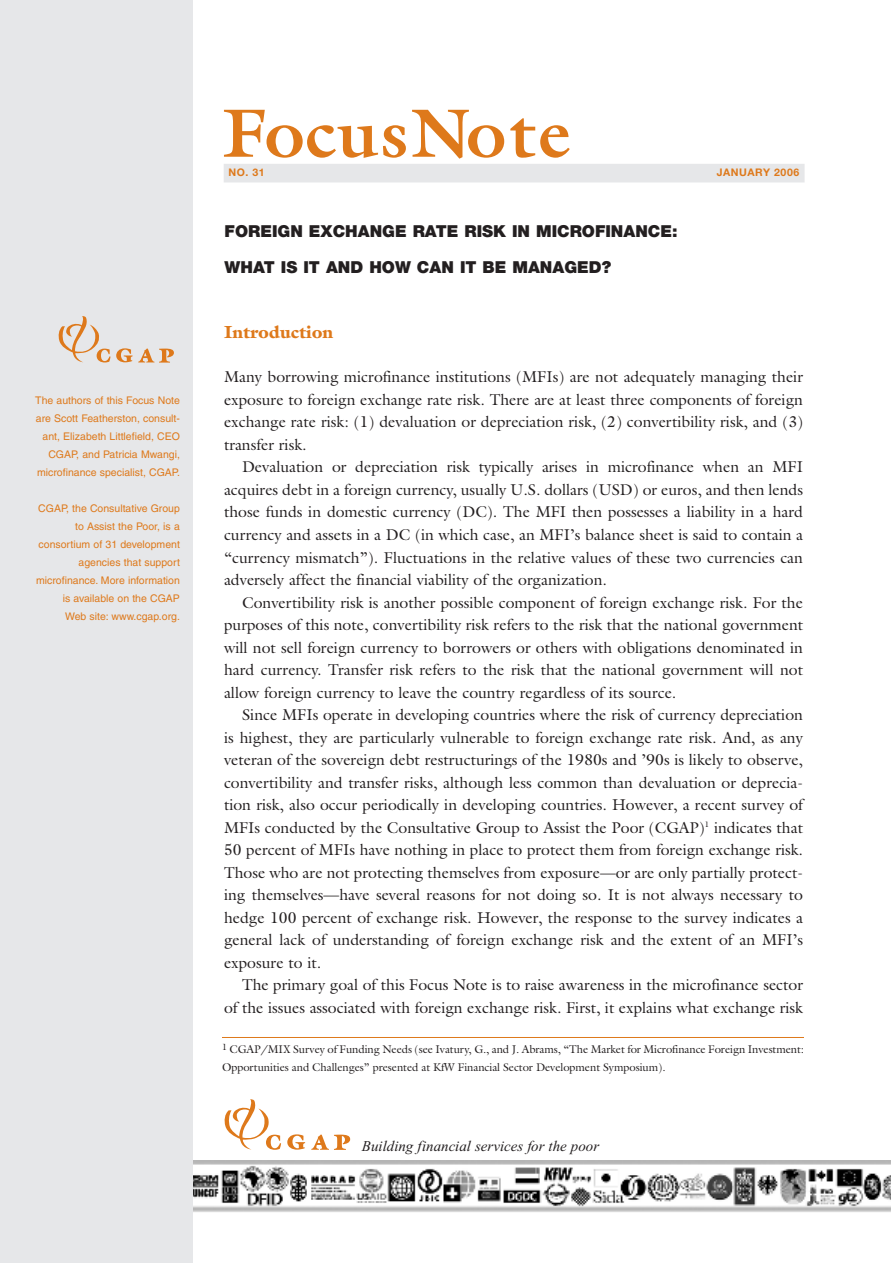
<style>
.page{position:relative;width:891px;height:1263px;background:#fff}
.page>*{position:absolute;margin:0;border:0;box-sizing:border-box;transform-origin:0 0}
.t1{font:700 69px "Galliard";letter-spacing:.03em;color:#de791b}
.t2{font:900 17.7px "Galliard";letter-spacing:.01em;color:#de791b}
.t3{font:900 16.5px "Helvetica Neue";color:#231f20}
.t4{font:15.75px/22.5px "Galliard";color:#231f20;text-align:justify}
.t5{font:italic 15px "Times New Roman";color:#231f20}
.t6{font:11.25px/18px "Galliard";letter-spacing:-.005em;color:#231f20}
.t7{font:10.5px/18px "Helvetica";color:#de791b;text-align:right}
.t8{font:700 10.5px "Helvetica Neue";letter-spacing:.05em;color:#de791b}
</style>
<div class="page">
<div style="left:224px;top:164px;width:581px;height:18px;background:#e6e7e9"></div>
<img style="left:193px;top:1160px;width:698px;height:52px">
<div style="left:0;top:0;width:193px;height:1262px;background:#e6e7e9"></div>
<svg style="left:225px;top:1099px;width:56px;height:50px"></svg>
<svg style="left:287px;top:1134px;width:18px;height:15px"></svg>
<svg style="left:311px;top:1134px;width:39px;height:15px"></svg>
<svg style="left:59px;top:316px;width:115px;height:46px"></svg>
<hr style="left:222px;top:1036px;width:582px;height:1px;background:#de791b">
<p class="t7" style="left:35px;top:392px;width:146px">The authors of this Focus Note are Scott Featherston, consult&shy;ant, Elizabeth Littlefield, CEO<br>CGAP, and Patricia Mwangi, microfinance specialist, CGAP.</p>
<p class="t7" style="left:36px;top:500px;width:145px">CGAP, the Consultative Group to Assist the Poor, is a consortium of 31 development agencies that support microfinance. More information is available on the CGAP<br>Web site: www.cgap.org.</p>
<h1 class="t1" style="left:223px;top:107px;width:349px">FocusNote</h1>
<p class="t8" style="left:228px;top:169px;width:38px">NO. 31</p>
<p class="t8" style="left:717px;top:169px;width:84px">JANUARY 2006</p>
<p class="t3" style="left:225px;top:225px;width:454px">FOREIGN EXCHANGE RATE RISK IN MICROFINANCE:</p>
<p class="t3" style="left:225px;top:261px;width:388px">WHAT IS IT AND HOW CAN IT BE MANAGED?</p>
<p class="t2" style="left:224px;top:325px;width:111px">Introduction</p>
<p class="t4" style="left:224px;top:367px;width:581px">Many borrowing microfinance institutions (MFIs) are not adequately managing their exposure to foreign exchange rate risk. There are at least three components of foreign exchange rate risk: (1) devaluation or depreciation risk, (2) convertibility risk, and (3) transfer risk.</p>
<p class="t4" style="left:224px;top:457px;width:581px;text-indent:18px">Devaluation or depreciation risk typically arises in microfinance when an MFI acquires debt in a foreign currency, usually U.S. dollars (USD) or euros, and then lends those funds in domestic currency (DC). The MFI then possesses a liability in a hard currency and assets in a DC (in which case, an MFI’s balance sheet is said to contain a “currency mismatch”). Fluctuations in the relative values of these two currencies can adversely affect the financial viability of the organization.</p>
<p class="t4" style="left:224px;top:592px;width:581px;text-indent:18px">Convertibility risk is another possible component of foreign exchange risk. For the purposes of this note, convertibility risk refers to the risk that the national government will not sell foreign currency to borrowers or others with obligations denominated in hard currency. Transfer risk refers to the risk that the national government will not allow foreign currency to leave the country regardless of its source.</p>
<p class="t4" style="left:224px;top:705px;width:581px;text-indent:18px">Since MFIs operate in developing countries where the risk of currency depreciation is highest, they are particularly vulnerable to foreign exchange rate risk. And, as any veteran of the sovereign debt restructurings of the 1980s and ’90s is likely to observe, convertibility and transfer risks, although less common than devaluation or deprecia&shy;tion risk, also occur periodically in developing countries. However, a recent survey of MFIs conducted by the Consultative Group to Assist the Poor (CGAP)<sup>1</sup> indicates that 50 percent of MFIs have nothing in place to protect them from foreign exchange risk.<br>Those who are not protecting themselves from exposure—or are only partially protect&shy;ing themselves—have several reasons for not doing so. It is not always necessary to hedge 100 percent of exchange risk. However, the response to the survey indicates a general lack of understanding of foreign exchange risk and the extent of an MFI’s exposure to it.</p>
<p class="t4" style="left:224px;top:975px;width:581px;text-align:right">The primary goal of this Focus Note is to raise awareness in the microfinance sector<br>of the issues associated with foreign exchange risk. First, it explains what exchange risk</p>
<p class="t6" style="left:222px;top:1041px;width:584px"><sup>1</sup> CGAP/MIX Survey of Funding Needs (see Ivatury, G., and J. Abrams, “The Market for Microfinance Foreign Investment:<br>Opportunities and Challenges” presented at KfW Financial Sector Development Symposium).</p>
<p class="t5" style="left:362px;top:1140px;width:239px">Building financial services for the poor</p>
</div>
